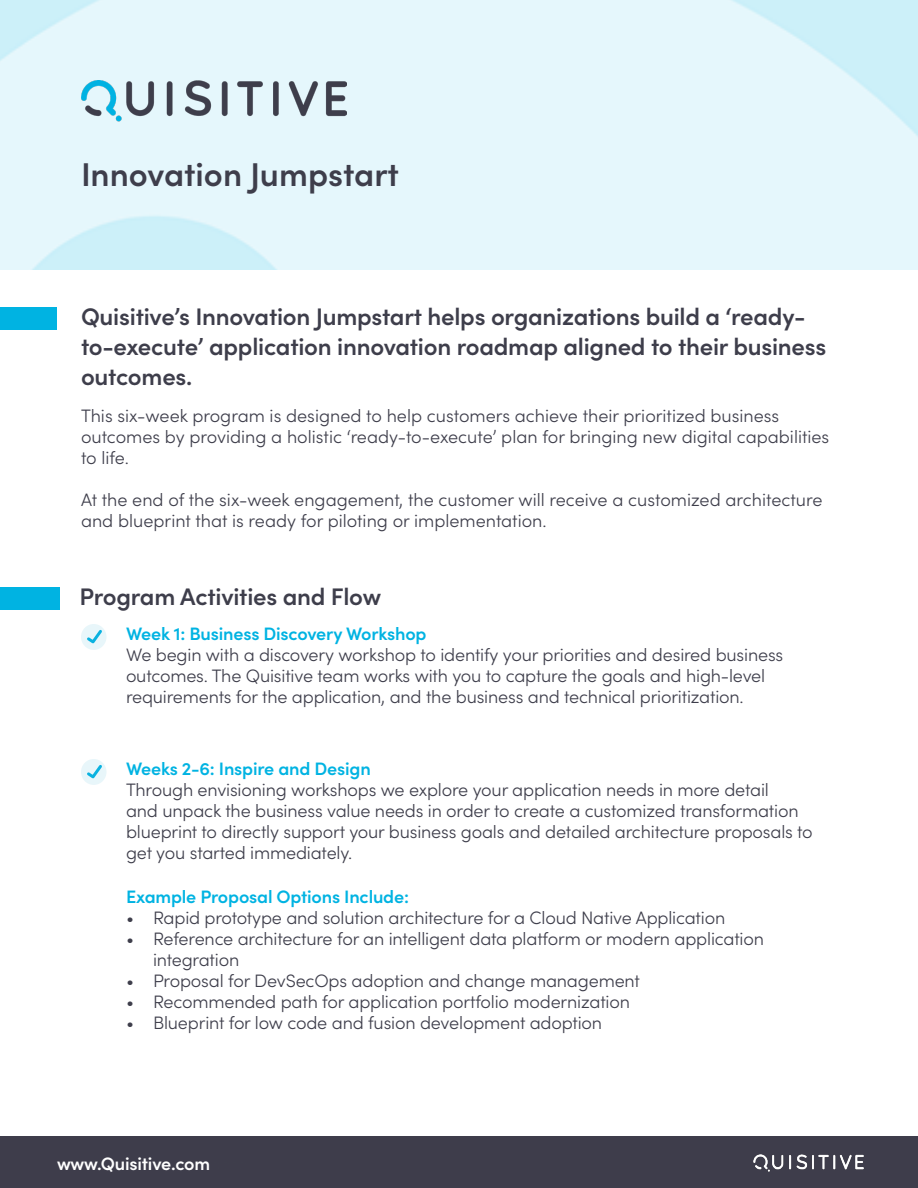
<style>
.page{position:relative;width:918px;height:1188px;background:#fff}
.page>*{position:absolute;margin:0;border:0;box-sizing:border-box;transform-origin:0 0}
.t1{font:600 33px "Sofia Pro";color:#3e3e4b}
.t2{font:600 24px/30px "Sofia Pro";letter-spacing:-.01em;color:#3e3e4b}
.t3{font:300 18px/21px "Sofia Pro";letter-spacing:-.01em;color:#3e3e4b}
.t4{font:600 18px "Sofia Pro";letter-spacing:-.01em;color:#00b3e2}
.t5{font:600 18px "Sofia Pro";letter-spacing:-.01em;color:#fff}
.s1{font-weight:600;color:#00b3e2}
.s2{color:#3e3e4b}
</style>
<div class="page">
<img style="left:0;top:0;width:918px;height:270px">
<img style="left:81px;top:80px;width:265px;height:43px">
<div style="left:0;top:1137px;width:918px;height:51px;background:#3e3d4b"></div>
<img style="left:754px;top:1154px;width:110px;height:18px">
<div style="left:0;top:587px;width:60px;height:23px;background:#00b3e2"></div>
<div style="left:81px;top:624px;width:25px;height:26px;background:#e8f6fa;border-radius:50%"></div>
<svg style="left:87px;top:630px;width:18px;height:14px"></svg>
<div style="left:81px;top:759px;width:25px;height:26px;background:#e8f6fa;border-radius:50%"></div>
<svg style="left:87px;top:765px;width:18px;height:14px"></svg>
<div style="left:0;top:308px;width:57px;height:22px;background:#00b3e2"></div>
<p class="t1" style="left:81px;top:149px;width:320px">Innovation Jumpstart</p>
<p class="t2" style="left:81px;top:300px;width:747px">Quisitive’s Innovation Jumpstart helps organizations build a ‘ready&shy;to-execute’ application innovation roadmap aligned to their business outcomes.</p>
<p class="t3" style="left:81px;top:404px;width:750px">This six-week program is designed to help customers achieve their prioritized business outcomes by providing a holistic ‘ready-to-execute’ plan for bringing new digital capabilities to life.</p>
<p class="t3" style="left:81px;top:488px;width:743px">At the end of the six-week engagement, the customer will receive a customized architecture and blueprint that is ready for piloting or implementation.</p>
<p class="t2" style="left:79px;top:580px;width:303px">Program Activities and Flow</p>
<p class="t3" style="left:126px;top:622px;width:659px"><span class="s1">Week 1: Business Discovery Workshop<br></span>We begin with a discovery workshop to identify your priorities and desired business outcomes. The Quisitive team works with you to capture the goals and high-level requirements for the application, and the business and technical prioritization.</p>
<p class="t3" style="left:126px;top:757px;width:688px"><span class="s1">Weeks 2-6: Inspire and Design<br></span>Through envisioning workshops we explore your application needs in more detail<br>and unpack the business value needs in order to create a customized transformation blueprint to directly support your business goals and detailed architecture proposals to get you started immediately.</p>
<p class="t4" style="left:126px;top:883px;width:285px">Example Proposal Options Include:</p>
<p class="t3" style="left:126px;top:906px;width:601px">• Rapid prototype and solution architecture for a Cloud Native Application</p>
<p class="t3" style="left:153px;top:927px;width:613px;text-indent:-27px">• Reference architecture for an intelligent data platform or modern application integration</p>
<p class="t3" style="left:126px;top:969px;width:515px">• Proposal for DevSecOps adoption and change management</p>
<p class="t3" style="left:126px;top:990px;width:506px">• Recommended path for application portfolio modernization</p>
<p class="t3" style="left:126px;top:1011px;width:478px">• Blueprint for low code and fusion development adoption</p>
<p class="t5" style="left:57px;top:1150px;width:193px">www.Quisitive.com<span class="s2">data</span></p>
</div>
